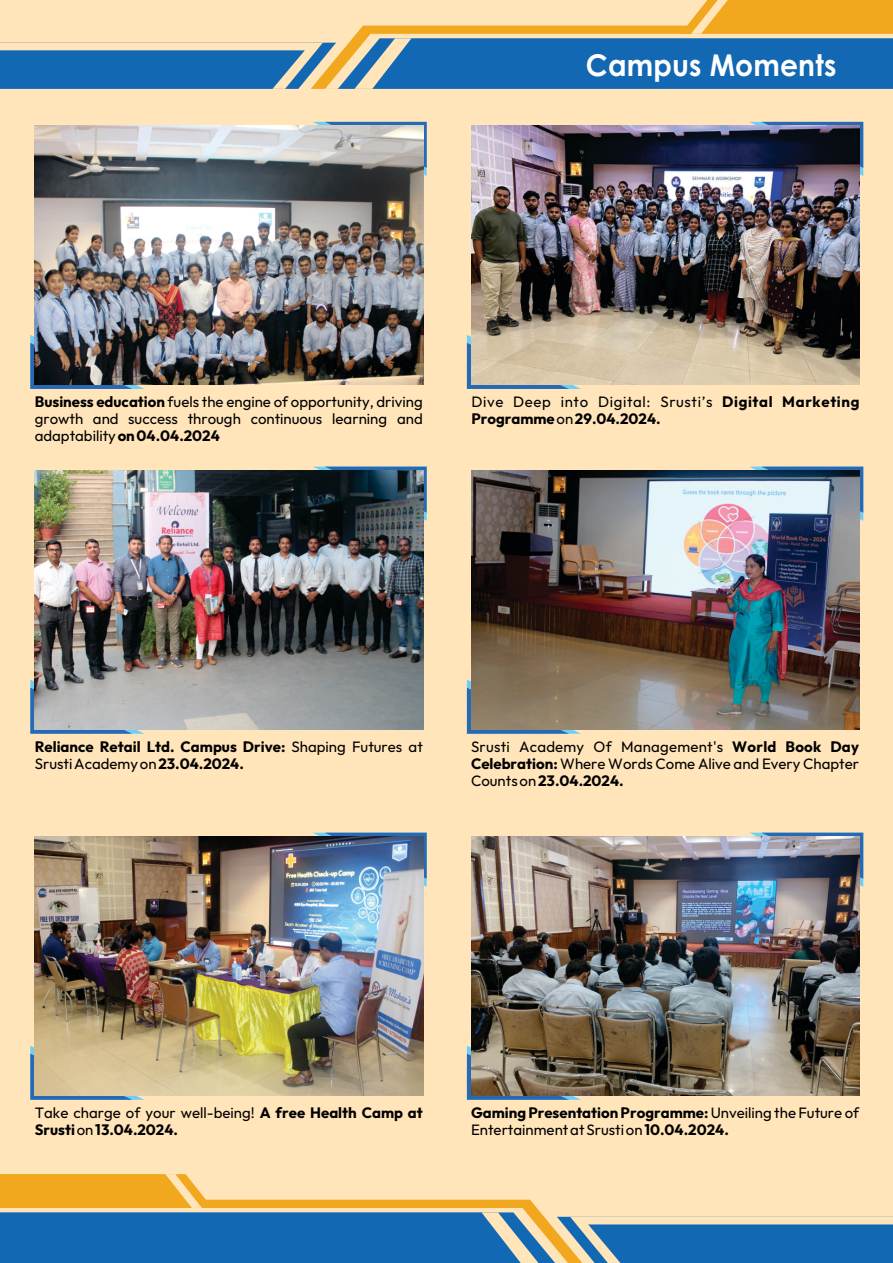
<style>
.page{position:relative;width:893px;height:1263px;background:#ffe5b9}
.page>*{position:absolute;margin:0;border:0;box-sizing:border-box;transform-origin:0 0}
.t1{font:700 30px "Century Gothic";letter-spacing:.005em;color:#fff;scale:.94 1}
.t2{font:15px/17px "Outfit";color:#000;text-align:justify}
.t3{font:700 15px/17px "Outfit";color:#000}
.s1{font-weight:700}
.s2{font-weight:400}
</style>
<div class="page">
<svg style="left:0;top:0;width:893px;height:89px"></svg>
<svg style="left:0;top:1174px;width:893px;height:89px"></svg>
<svg style="left:30px;top:335px;width:114px;height:54px"></svg>
<svg style="left:313px;top:122px;width:114px;height:54px"></svg>
<img style="left:35px;top:126px;width:388px;height:259px">
<svg style="left:467px;top:1046px;width:114px;height:54px"></svg>
<svg style="left:750px;top:833px;width:113px;height:54px"></svg>
<img style="left:471px;top:836px;width:389px;height:259px">
<svg style="left:30px;top:1046px;width:114px;height:54px"></svg>
<svg style="left:313px;top:833px;width:114px;height:54px"></svg>
<img style="left:35px;top:836px;width:388px;height:259px">
<svg style="left:30px;top:680px;width:114px;height:54px"></svg>
<svg style="left:313px;top:467px;width:114px;height:54px"></svg>
<img style="left:35px;top:470px;width:388px;height:259px">
<svg style="left:467px;top:680px;width:114px;height:54px"></svg>
<svg style="left:750px;top:467px;width:113px;height:54px"></svg>
<img style="left:471px;top:470px;width:389px;height:259px">
<svg style="left:467px;top:335px;width:114px;height:54px"></svg>
<svg style="left:749px;top:122px;width:114px;height:54px"></svg>
<img style="left:471px;top:126px;width:389px;height:259px">
<h1 class="t1" style="left:586px;top:53px;width:268px">Campus Moments</h1>
<p class="t2" style="left:35px;top:393px;width:390px"><span class="s1">Business education</span> fuels the engine of opportunity, driving growth and success through continuous learning and adaptability<span class="s1">on 04.04.2024</span></p>
<p class="t3" style="left:471px;top:393px;width:390px"><span class="s2">Dive Deep into Digital: Srusti’s</span> Digital Marketing<br>Programme <span class="s2">on</span>29.04.2024.</p>
<p class="t3" style="left:35px;top:738px;width:390px">Reliance Retail Ltd. Campus Drive: <span class="s2">Shaping Futures at<br>Srusti Academy on</span>23.04.2024.</p>
<p class="t2" style="left:471px;top:738px;width:390px">Srusti Academy Of Management's <span class="s1">World Book Day Celebration:</span> Where Words Come Alive and Every Chapter Counts on <span class="s1">23.04.2024.</span></p>
<p class="t3" style="left:35px;top:1104px;width:390px"><span class="s2">Take charge of your well-being!</span> A free Health Camp at<br>Srusti <span class="s2">on</span> 13.04.2024.</p>
<p class="t2" style="left:471px;top:1104px;width:390px"><span class="s1">Gaming Presentation Programme:</span> Unveiling the Future of<br>Entertainment at Srusti on <span class="s1">10.04.2024.</span></p>
</div>
